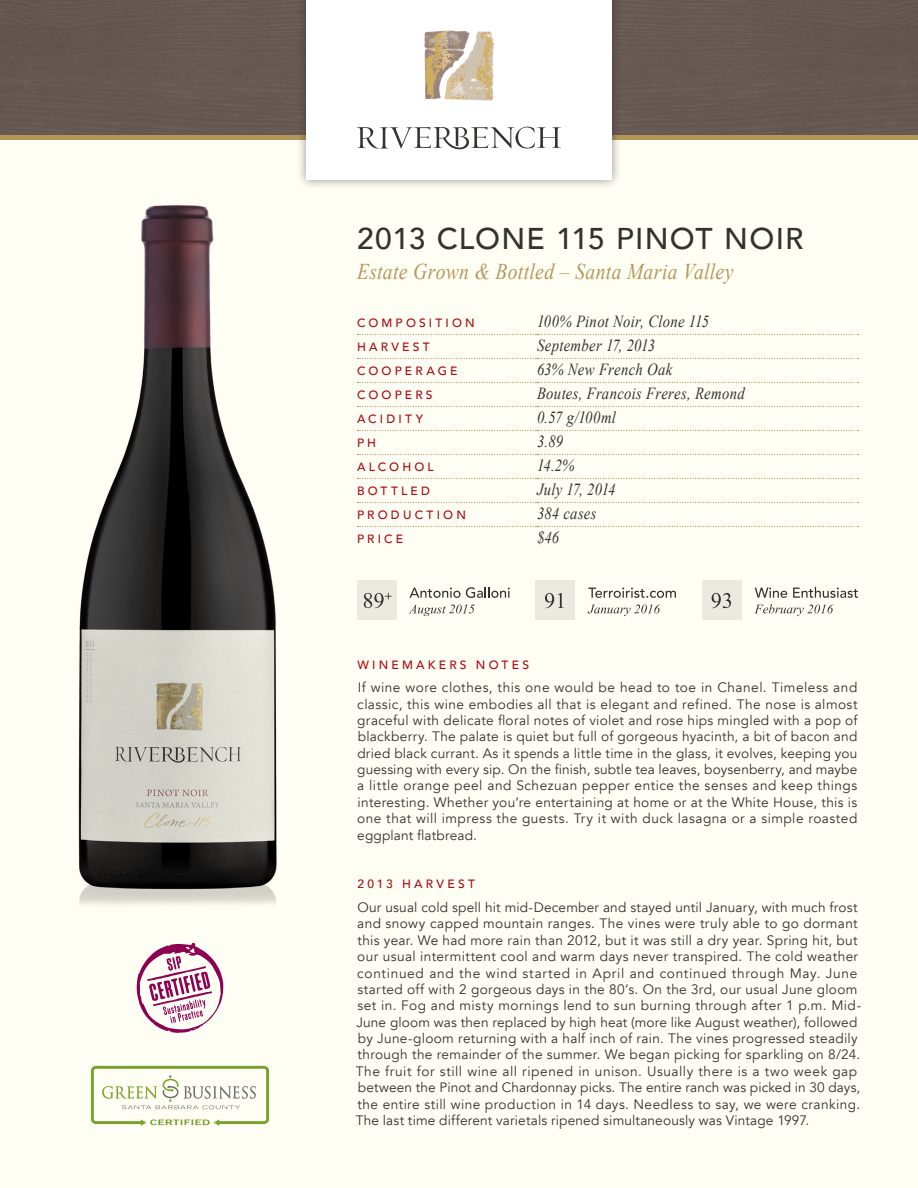
<style>
.page{position:relative;width:918px;height:1188px;background:#fffef4}
.page>*{position:absolute;margin:0;border:0;box-sizing:border-box;transform-origin:0 0}
.t1{font:500 30px "Avenir";letter-spacing:.04em;color:#343230}
.Subtitle{font:italic 22.5px "Times New Roman";letter-spacing:.015em;color:#b39758;scale:.87 1}
.Italics{font:italic 16.8px "Times New Roman";letter-spacing:.02em;color:#343230;scale:.87 1}
.t2{font:13.65px/16.4px "Avenir";letter-spacing:.025em;color:#343230;text-align:justify}
.Heading{font:500 12px "Avenir";letter-spacing:.265em;color:#a70a12}
</style>
<div class="page">
<div style="left:0;top:0;width:918px;height:135px;background:#675752"></div>
<div style="left:0;top:135px;width:918px;height:5px;background:#b39758"></div>
<div style="left:296px;top:0;width:326px;height:190px;background:#231f20;opacity:.5"></div>
<div style="left:306px;top:0;width:306px;height:180px;background:#fff"></div>
<img style="left:424px;top:30px;width:71px;height:71px">
<svg style="left:357px;top:127px;width:204px;height:23px"></svg>
<svg style="left:137px;top:943px;width:86px;height:90px"></svg>
<svg style="left:91px;top:1066px;width:178px;height:60px"></svg>
<svg style="left:358px;top:334px;width:500px;height:1px"></svg>
<svg style="left:358px;top:358px;width:500px;height:1px"></svg>
<svg style="left:358px;top:382px;width:500px;height:1px"></svg>
<svg style="left:358px;top:406px;width:500px;height:1px"></svg>
<svg style="left:358px;top:430px;width:500px;height:1px"></svg>
<svg style="left:358px;top:454px;width:500px;height:1px"></svg>
<svg style="left:358px;top:478px;width:500px;height:1px"></svg>
<svg style="left:358px;top:502px;width:500px;height:1px"></svg>
<svg style="left:358px;top:526px;width:500px;height:1px"></svg>
<img style="left:78px;top:178px;width:224px;height:727px">
<div style="left:357px;top:581px;width:39px;height:39px;background:#ebeae0"></div>
<svg style="left:364px;top:593px;width:28px;height:15px"></svg>
<svg style="left:409px;top:587px;width:101px;height:11px"></svg>
<svg style="left:409px;top:604px;width:66px;height:12px"></svg>
<div style="left:702px;top:581px;width:39px;height:39px;background:#ebeae0"></div>
<svg style="left:712px;top:593px;width:19px;height:15px"></svg>
<svg style="left:755px;top:588px;width:32px;height:10px"></svg>
<svg style="left:793px;top:587px;width:65px;height:11px"></svg>
<svg style="left:754px;top:604px;width:79px;height:12px"></svg>
<div style="left:536px;top:581px;width:39px;height:39px;background:#ebeae0"></div>
<svg style="left:545px;top:593px;width:19px;height:15px"></svg>
<svg style="left:588px;top:588px;width:88px;height:10px"></svg>
<svg style="left:588px;top:605px;width:72px;height:11px"></svg>
<p class="t1" style="left:357px;top:213px;width:448px">2013 CLONE 115 PINOT NOIR</p>
<p class="Subtitle" style="left:357px;top:256px;width:434px">Estate Grown &amp; Bottled – Santa Maria Valley</p>
<p class="Heading" style="left:357px;top:312px;width:119px">COMPOSITION</p>
<p class="Italics" style="left:537px;top:310px;width:199px">100% Pinot Noir, Clone 115</p>
<p class="Heading" style="left:357px;top:336px;width:74px">HARVEST</p>
<p class="Italics" style="left:537px;top:334px;width:137px">September 17, 2013</p>
<p class="Heading" style="left:357px;top:360px;width:102px">COOPERAGE</p>
<p class="Italics" style="left:537px;top:358px;width:157px">63% New French Oak</p>
<p class="Heading" style="left:357px;top:384px;width:77px">COOPERS</p>
<p class="Italics" style="left:537px;top:382px;width:240px">Boutes, Francois Freres, Remond</p>
<p class="Heading" style="left:357px;top:408px;width:68px">ACIDITY</p>
<p class="Italics" style="left:537px;top:406px;width:92px">0.57 g/100ml</p>
<p class="Heading" style="left:357px;top:432px;width:21px">P H</p>
<p class="Italics" style="left:537px;top:430px;width:32px">3.89</p>
<p class="Heading" style="left:357px;top:456px;width:78px">ALCOHOL</p>
<p class="Italics" style="left:537px;top:454px;width:45px">14.2%</p>
<p class="Heading" style="left:357px;top:480px;width:75px">BOTTLED</p>
<p class="Italics" style="left:537px;top:478px;width:92px">July 17, 2014</p>
<p class="Heading" style="left:357px;top:504px;width:110px">PRODUCTION</p>
<p class="Italics" style="left:537px;top:502px;width:70px">384 cases</p>
<p class="Heading" style="left:357px;top:528px;width:48px">PRICE</p>
<p class="Italics" style="left:537px;top:526px;width:27px">$46</p>
<p class="Heading" style="left:358px;top:654px;width:173px">WINEMAKERS NOTES</p>
<p class="t2" style="left:357px;top:680px;width:502px">If wine wore clothes, this one would be head to toe in Chanel. Timeless and classic, this wine embodies all that is elegant and refined. The nose is almost graceful with delicate floral notes of violet and rose hips mingled with a pop of blackberry. The palate is quiet but full of gorgeous hyacinth, a bit of bacon and dried black currant. As it spends a little time in the glass, it evolves, keeping you guessing with every sip. On the finish, subtle tea leaves, boysenberry, and maybe a little orange peel and Schezuan pepper entice the senses and keep things interesting. Whether you’re entertaining at home or at the White House, this is one that will impress the guests. Try it with duck lasagna or a simple roasted eggplant flatbread.</p>
<p class="Heading" style="left:357px;top:874px;width:119px">2013 HARVEST</p>
<p class="t2" style="left:356px;top:899px;width:507px;text-align:left">Our usual cold spell hit mid-December and stayed until January, with much frost and snowy capped mountain ranges. The vines were truly able to go dormant this year. We had more rain than 2012, but it was still a dry year. Spring hit, but our usual intermittent cool and warm days never transpired. The cold weather continued and the wind started in April and continued through May. June started off with 2 gorgeous days in the 80’s. On the 3rd, our usual June gloom set in. Fog and misty mornings lend to sun burning through after 1 p.m. Mid-June gloom was then replaced by high heat (more like August weather), followed by June-gloom returning with a half inch of rain. The vines progressed steadily through the remainder of the summer. We began picking for sparkling on 8/24.<br>The fruit for still wine all ripened in unison. Usually there is a two week gap between the Pinot and Chardonnay picks. The entire ranch was picked in 30 days, the entire still wine production in 14 days. Needless to say, we were cranking.<br>The last time different varietals ripened simultaneously was Vintage 1997.</p>
</div>
